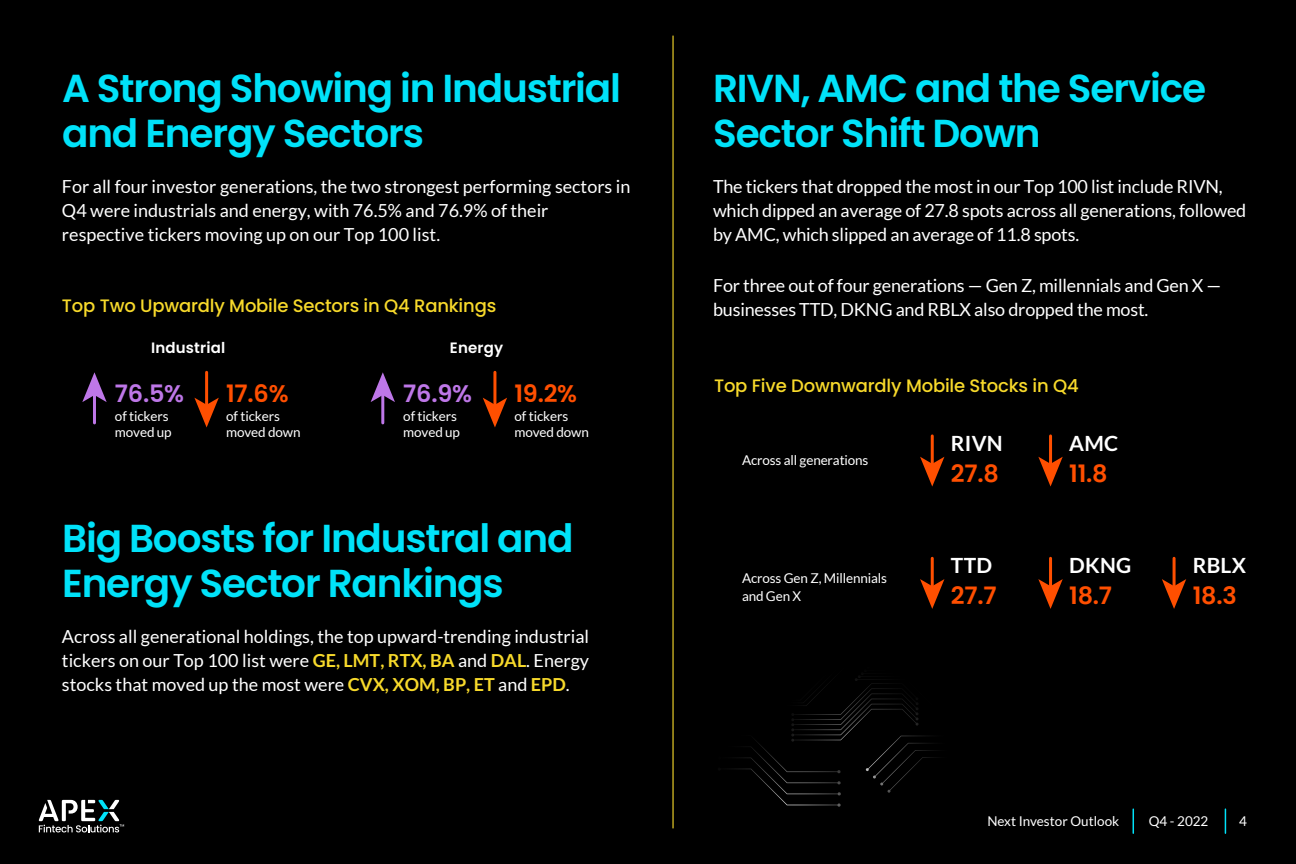
<style>
.page{position:relative;width:1296px;height:864px;background:#000}
.page>*{position:absolute;margin:0;border:0;box-sizing:border-box;transform-origin:0 0}
.t1{font:600 39px/45px "Poppins";letter-spacing:-.03em;color:#00e2f9}
.t2{font:600 24px "Poppins";letter-spacing:-.01em;color:#ff4f00}
.t3{font:600 24px "Poppins";color:#be77e8}
.t4{font:700 21px "Lato";letter-spacing:.01em;color:#fff}
.t5{font:18px/24px "Lato";letter-spacing:-.01em;color:#fff}
.t6{font:500 18px "Poppins";letter-spacing:-.01em;color:#f7d92b}
.t7{font:600 15px "Poppins";letter-spacing:.01em;color:#fff}
.t8{font:13.5px/16.5px "Lato";letter-spacing:-.01em;color:#fff}
.s1{font-weight:700;color:#f7d92b}
</style>
<div class="page">
<svg style="left:39px;top:800px;width:85px;height:32px"></svg>
<svg style="left:1133px;top:809px;width:1px;height:24px"></svg>
<svg style="left:1225px;top:809px;width:1px;height:24px"></svg>
<hr style="left:672px;top:36px;width:2px;height:792px;background:#f7d92b">
<svg style="left:734px;top:676px;width:200px;height:131px"></svg>
<hr style="left:931px;top:436px;width:3px;height:29px;background:#ff4f00">
<svg style="left:920px;top:457px;width:24px;height:30px"></svg>
<hr style="left:1049px;top:436px;width:3px;height:29px;background:#ff4f00">
<svg style="left:1038px;top:457px;width:25px;height:30px"></svg>
<hr style="left:931px;top:558px;width:3px;height:30px;background:#ff4f00">
<svg style="left:920px;top:579px;width:24px;height:30px"></svg>
<hr style="left:1049px;top:558px;width:3px;height:30px;background:#ff4f00">
<svg style="left:1038px;top:579px;width:25px;height:30px"></svg>
<hr style="left:1173px;top:558px;width:3px;height:30px;background:#ff4f00">
<svg style="left:1162px;top:579px;width:24px;height:30px"></svg>
<hr style="left:93px;top:393px;width:3px;height:30px;background:#be77e8">
<svg style="left:82px;top:372px;width:25px;height:30px"></svg>
<hr style="left:205px;top:372px;width:3px;height:34px;background:#ff4f00">
<svg style="left:194px;top:398px;width:25px;height:29px"></svg>
<hr style="left:381px;top:393px;width:3px;height:30px;background:#be77e8">
<svg style="left:371px;top:372px;width:24px;height:30px"></svg>
<hr style="left:493px;top:372px;width:3px;height:34px;background:#ff4f00">
<svg style="left:483px;top:398px;width:24px;height:29px"></svg>
<h1 class="t1" style="left:62px;top:66px;width:560px">A Strong Showing in Industrial and Energy Sectors</h1>
<p class="t5" style="left:62px;top:175px;width:570px">For all four investor generations, the two strongest performing sectors in<br>Q4 were industrials and energy, with 76.5% and 76.9% of their respective tickers moving up on our Top 100 list.</p>
<p class="t6" style="left:62px;top:295px;width:436px">Top Two Upwardly Mobile Sectors in Q4 Rankings</p>
<p class="t7" style="left:151px;top:339px;width:76px">Industrial</p>
<p class="t7" style="left:450px;top:339px;width:55px">Energy</p>
<h2 class="t3" style="left:115px;top:379px;width:71px">76.5%</h2>
<h2 class="t2" style="left:226px;top:379px;width:64px">17.6%</h2>
<h2 class="t3" style="left:403px;top:379px;width:70px">76.9%</h2>
<h2 class="t2" style="left:515px;top:379px;width:64px">19.2%</h2>
<p class="t8" style="left:115px;top:407px;width:58px">of tickers moved up</p>
<p class="t8" style="left:226px;top:407px;width:76px">of tickers moved down</p>
<p class="t8" style="left:403px;top:407px;width:58px">of tickers moved up</p>
<p class="t8" style="left:515px;top:407px;width:76px">of tickers moved down</p>
<h1 class="t1" style="left:62px;top:516px;width:513px">Big Boosts for Industral and<br>Energy Sector Rankings</h1>
<p class="t5" style="left:62px;top:624px;width:529px;text-align:justify">Across all generational holdings, the top upward-trending industrial tickers on our Top 100 list were <span class="s1">GE, LMT, RTX, BA</span> and <span class="s1">DAL</span>. Energy stocks that moved up the most were <span class="s1">CVX, XOM, BP, ET</span> and <span class="s1">EPD</span>.</p>
<h1 class="t1" style="left:713px;top:66px;width:495px">RIVN, AMC and the Service<br>Sector Shift Down</h1>
<p class="t5" style="left:713px;top:175px;width:535px">The tickers that dropped the most in our Top 100 list include RIVN, which dipped an average of 27.8 spots across all generations, followed by AMC, which slipped an average of 11.8 spots.</p>
<p class="t5" style="left:713px;top:274px;width:510px">For three out of four generations — Gen Z, millennials and Gen X — businesses TTD, DKNG and RBLX also dropped the most.</p>
<p class="t6" style="left:714px;top:375px;width:366px">Top Five Downwardly Mobile Stocks in Q4</p>
<p class="t4" style="left:951px;top:431px;width:53px">RIVN</p>
<h2 class="t2" style="left:951px;top:460px;width:49px">27.8</h2>
<p class="t4" style="left:1069px;top:431px;width:50px">AMC</p>
<h2 class="t2" style="left:1069px;top:460px;width:40px">11.8</h2>
<p class="t8" style="left:742px;top:452px;width:128px">Across all generations</p>
<p class="t8" style="left:742px;top:569px;width:146px;line-height:18px">Across Gen Z, Millennials and Gen X</p>
<p class="t4" style="left:951px;top:554px;width:43px">TTD</p>
<h2 class="t2" style="left:951px;top:582px;width:47px">27.7</h2>
<p class="t4" style="left:1069px;top:554px;width:64px">DKNG</p>
<h2 class="t2" style="left:1069px;top:582px;width:44px">18.7</h2>
<p class="t4" style="left:1193px;top:554px;width:55px">RBLX</p>
<h2 class="t2" style="left:1193px;top:582px;width:46px">18.3</h2>
<p class="t8" style="left:987px;top:813px;width:133px">Next Investor Outlook</p>
<p class="t8" style="left:1149px;top:813px;width:61px">Q4 - 2022</p>
<p class="t8" style="left:1239px;top:813px;width:9px">4</p>
</div>
